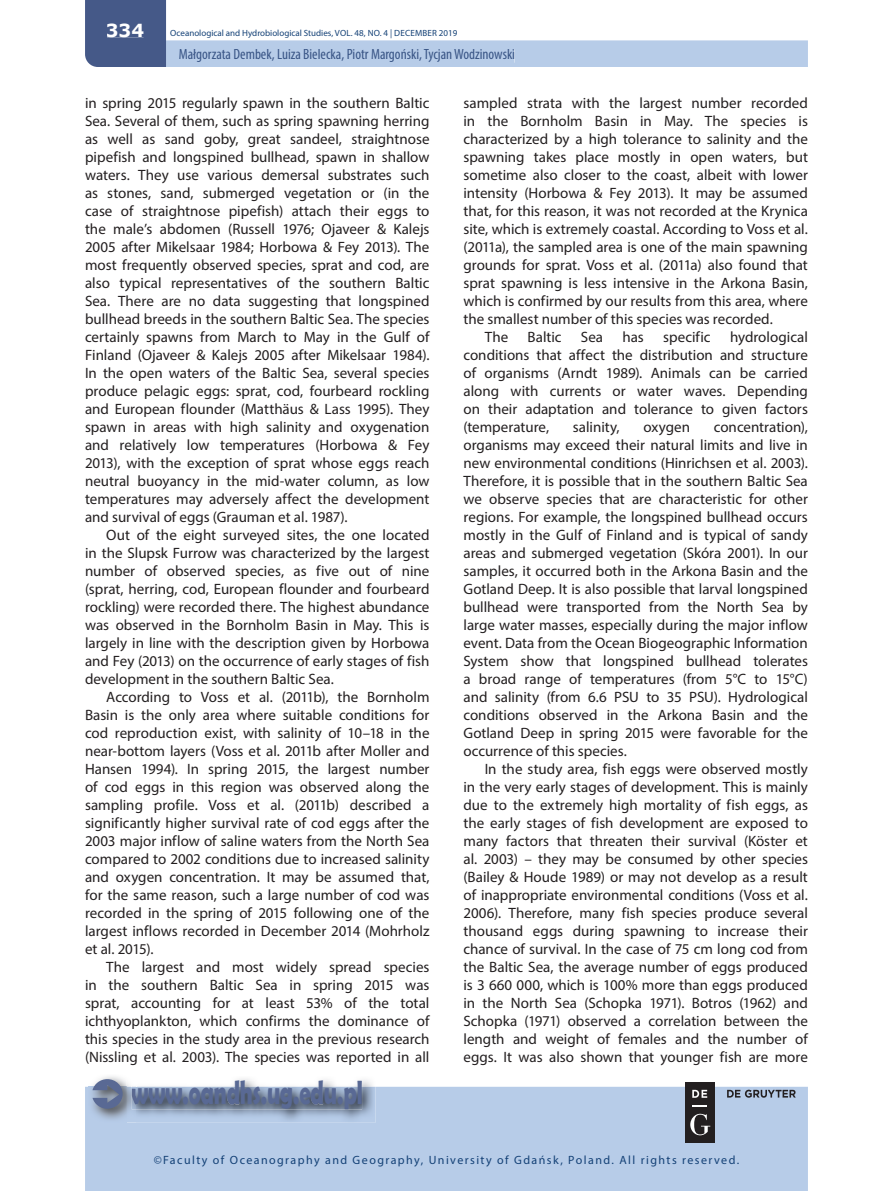
<style>
.page{position:relative;width:893px;height:1191px;background:#fff}
.page>*{position:absolute;margin:0;border:0;box-sizing:border-box;transform-origin:0 0}
.t1{font:700 33.75px "Berlin Sans FB Demi";color:#596994;scale:.67 1}
.t2{font:700 18px "Verdana";color:#fff}
.t3{font:15px/18px "Myriad Pro";color:#231f20;text-align:justify}
.t4{font:condensed 15px "Myriad Pro";color:#395586}
.t5{font:12px "Myriad Pro";letter-spacing:.12em;color:#144176}
.t6{font:9px "Myriad Pro";color:#144176}
</style>
<div class="page">
<div style="left:85px;top:1086px;width:723px;height:105px;background:#b7cce8"></div>
<svg style="left:85px;top:0;width:723px;height:67px"></svg>
<div style="left:107px;top:24px;width:37px;height:13px;background:#455988"></div>
<div style="left:179px;top:49px;width:335px;height:14px;background:#b7cce8"></div>
<img style="left:88px;top:1086px;width:287px;height:36px">
<img style="left:127px;top:1110px;width:9px;height:12px">
<svg style="left:92px;top:1076px;width:270px;height:34px"></svg>
<div style="left:685px;top:1081px;width:30px;height:61px;background:#231f20"></div>
<svg style="left:692px;top:1105px;width:15px;height:1px"></svg>
<svg style="left:692px;top:1089px;width:15px;height:8px"></svg>
<svg style="left:690px;top:1113px;width:20px;height:22px"></svg>
<svg style="left:727px;top:1089px;width:69px;height:8px"></svg>
<p class="t2" style="left:106px;top:18px;width:40px">334</p>
<p class="t6" style="left:170px;top:28px;width:289px">Oceanological and Hydrobiological Studies, VOL. 48, NO. 4 | DECEMBER 2019</p>
<p class="t4" style="left:179px;top:45px;width:338px">Małgorzata Dembek, Luiza Bielecka, Piotr Margoński, Tycjan Wodzinowski</p>
<p class="t3" style="left:85px;top:94px;width:346px">in spring 2015 regularly spawn in the southern Baltic Sea. Several of them, such as spring spawning herring as well as sand goby, great sandeel, straightnose pipefish and longspined bullhead, spawn in shallow waters. They use various demersal substrates such as stones, sand, submerged vegetation or (in the case of straightnose pipefish) attach their eggs to the male’s abdomen (Russell 1976; Ojaveer &amp; Kalejs 2005 after Mikelsaar 1984; Horbowa &amp; Fey 2013). The most frequently observed species, sprat and cod, are also typical representatives of the southern Baltic Sea. There are no data suggesting that longspined bullhead breeds in the southern Baltic Sea. The species certainly spawns from March to May in the Gulf of Finland (Ojaveer &amp; Kalejs 2005 after Mikelsaar 1984).<br>In the open waters of the Baltic Sea, several species produce pelagic eggs: sprat, cod, fourbeard rockling and European flounder (Matthäus &amp; Lass 1995). They spawn in areas with high salinity and oxygenation and relatively low temperatures (Horbowa &amp; Fey 2013), with the exception of sprat whose eggs reach neutral buoyancy in the mid-water column, as low temperatures may adversely affect the development and survival of eggs (Grauman et al. 1987).</p>
<p class="t3" style="left:85px;top:526px;width:346px;text-indent:21px">Out of the eight surveyed sites, the one located in the Slupsk Furrow was characterized by the largest number of observed species, as five out of nine (sprat, herring, cod, European flounder and fourbeard rockling) were recorded there. The highest abundance was observed in the Bornholm Basin in May. This is largely in line with the description given by Horbowa and Fey (2013) on the occurrence of early stages of fish development in the southern Baltic Sea.</p>
<p class="t3" style="left:85px;top:688px;width:346px;text-indent:21px">According to Voss et al. (2011b), the Bornholm Basin is the only area where suitable conditions for cod reproduction exist, with salinity of 10–18 in the near-bottom layers (Voss et al. 2011b after Moller and Hansen 1994). In spring 2015, the largest number of cod eggs in this region was observed along the sampling profile. Voss et al. (2011b) described a significantly higher survival rate of cod eggs after the 2003 major inflow of saline waters from the North Sea compared to 2002 conditions due to increased salinity and oxygen concentration. It may be assumed that, for the same reason, such a large number of cod was recorded in the spring of 2015 following one of the largest inflows recorded in December 2014 (Mohrholz et al. 2015).</p>
<p class="t3" style="left:85px;top:958px;width:346px;text-indent:21px">The largest and most widely spread species in the southern Baltic Sea in spring 2015 was sprat, accounting for at least 53% of the total ichthyoplankton, which confirms the dominance of this species in the study area in the previous research (Nissling et al. 2003). The species was reported in all</p>
<h1 class="t1" style="left:131px;top:1073px;width:347px">www.oandhs.ug.edu.pl</h1>
<p class="t3" style="left:463px;top:94px;width:346px">sampled strata with the largest number recorded</p>
<p class="t3" style="left:463px;top:112px;width:346px">in the Bornholm Basin in May. The species is</p>
<p class="t3" style="left:463px;top:130px;width:346px">characterized by a high tolerance to salinity and the</p>
<p class="t3" style="left:463px;top:148px;width:346px">spawning takes place mostly in open waters, but</p>
<p class="t3" style="left:463px;top:166px;width:346px">sometime also closer to the coast, albeit with lower</p>
<p class="t3" style="left:463px;top:184px;width:346px">intensity (Horbowa &amp; Fey 2013). It may be assumed</p>
<p class="t3" style="left:463px;top:202px;width:346px">that, for this reason, it was not recorded at the Krynica</p>
<p class="t3" style="left:463px;top:220px;width:346px">site, which is extremely coastal. According to Voss et al.</p>
<p class="t3" style="left:463px;top:238px;width:346px">(2011a), the sampled area is one of the main spawning</p>
<p class="t3" style="left:463px;top:256px;width:346px">grounds for sprat. Voss et al. (2011a) also found that</p>
<p class="t3" style="left:463px;top:274px;width:346px">sprat spawning is less intensive in the Arkona Basin,</p>
<p class="t3" style="left:463px;top:292px;width:346px">which is confirmed by our results from this area, where</p>
<p class="t3" style="left:463px;top:310px;width:311px">the smallest number of this species was recorded.</p>
<p class="t3" style="left:485px;top:328px;width:25px">The</p>
<p class="t3" style="left:528px;top:328px;width:36px">Baltic</p>
<p class="t3" style="left:581px;top:328px;width:24px">Sea</p>
<p class="t3" style="left:622px;top:328px;width:23px">has</p>
<p class="t3" style="left:663px;top:328px;width:49px">specific</p>
<p class="t3" style="left:463px;top:328px;width:346px;text-indent:266px">hydrological conditions that affect the distribution and structure of organisms (Arndt 1989). Animals can be carried along with currents or water waves. Depending on their adaptation and tolerance to given factors (temperature,</p>
<p class="t3" style="left:573px;top:418px;width:48px">salinity,</p>
<p class="t3" style="left:643px;top:418px;width:48px">oxygen</p>
<p class="t3" style="left:463px;top:418px;width:346px;text-indent:250px">concentration), organisms may exceed their natural limits and live in new environmental conditions (Hinrichsen et al. 2003).<br>Therefore, it is possible that in the southern Baltic Sea we observe species that are characteristic for other regions. For example, the longspined bullhead occurs mostly in the Gulf of Finland and is typical of sandy areas and submerged vegetation (Skóra 2001). In our samples, it occurred both in the Arkona Basin and the Gotland Deep. It is also possible that larval longspined bullhead were transported from the North Sea by large water masses, especially during the major inflow event. Data from the Ocean Biogeographic Information System show that longspined bullhead tolerates a broad range of temperatures (from 5°C to 15°C) and salinity (from 6.6 PSU to 35 PSU). Hydrological conditions observed in the Arkona Basin and the Gotland Deep in spring 2015 were favorable for the occurrence of this species.</p>
<p class="t3" style="left:463px;top:760px;width:346px;text-indent:21px">In the study area, fish eggs were observed mostly in the very early stages of development. This is mainly due to the extremely high mortality of fish eggs, as the early stages of fish development are exposed to many factors that threaten their survival (Köster et al. 2003) – they may be consumed by other species (Bailey &amp; Houde 1989) or may not develop as a result of inappropriate environmental conditions (Voss et al.<br>2006). Therefore, many fish species produce several thousand eggs during spawning to increase their chance of survival. In the case of 75 cm long cod from the Baltic Sea, the average number of eggs produced is 3 660 000, which is 100% more than eggs produced in the North Sea (Schopka 1971). Botros (1962) and Schopka (1971) observed a correlation between the length and weight of females and the number of eggs. It was also shown that younger fish are more</p>
<p class="t5" style="left:154px;top:1152px;width:587px">©Faculty of Oceanography and Geography, University of Gdańsk, Poland. All rights reserved.</p>
</div>
